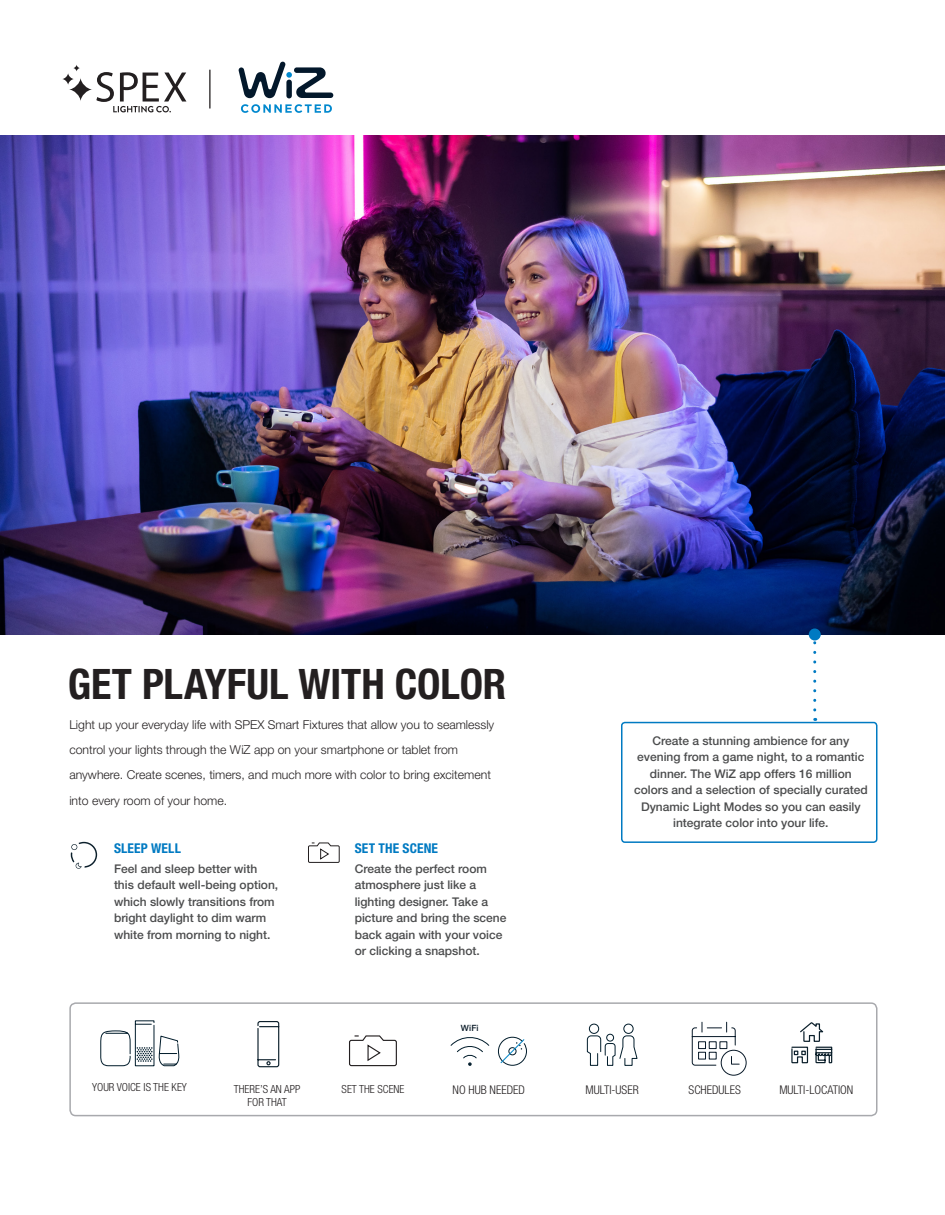
<style>
.page{position:relative;width:945px;height:1215px;background:#fff}
.page>*{position:absolute;margin:0;border:0;box-sizing:border-box;transform-origin:0 0}
.t1{font:700 condensed 42.15px "Helvetica Neue LT Std";letter-spacing:-.005em;color:#231f20}
.t2{font:700 condensed 13.5px "Helvetica Neue LT Std";letter-spacing:.01em;color:#007ac2}
.t3{font:300 12.3px/25.2px "Helvetica Neue LT Std";color:#231f20}
.t4{font:500 12px/16.5px "Helvetica Neue LT Std";color:#4b4c4d}
.t5{font:300 condensed 12px "Helvetica Neue LT Std";color:#231f20}
.t6{font:300 condensed 11.1px "Helvetica Neue LT Std";color:#231f20}
.t7{font:500 8.55px "Helvetica Neue LT Std";color:#0a1b28}
</style>
<div class="page">
<div style="left:69px;top:1002px;width:809px;height:114px;border:2px solid #a8a9ad;border-radius:6px"></div>
<svg style="left:498px;top:1036px;width:29px;height:30px"></svg>
<svg style="left:450px;top:1037px;width:40px;height:29px"></svg>
<svg style="left:587px;top:1023px;width:51px;height:43px"></svg>
<svg style="left:791px;top:1022px;width:41px;height:42px"></svg>
<svg style="left:100px;top:1020px;width:80px;height:47px"></svg>
<svg style="left:257px;top:1021px;width:23px;height:47px"></svg>
<svg style="left:349px;top:1035px;width:48px;height:32px"></svg>
<svg style="left:692px;top:1022px;width:54px;height:53px"></svg>
<svg style="left:308px;top:842px;width:32px;height:21px"></svg>
<svg style="left:71px;top:842px;width:26px;height:27px"></svg>
<img style="left:0;top:135px;width:945px;height:499px">
<div style="left:621px;top:722px;width:257px;height:121px;border:2px solid #007ac2;border-radius:3px"></div>
<svg style="left:813px;top:641px;width:3px;height:69px"></svg>
<div style="left:809px;top:629px;width:12px;height:12px;background:#007ac2;border-radius:50%"></div>
<svg style="left:62px;top:73px;width:12px;height:12px"></svg>
<svg style="left:69px;top:78px;width:24px;height:24px"></svg>
<svg style="left:73px;top:65px;width:7px;height:7px"></svg>
<svg style="left:96px;top:72px;width:90px;height:40px"></svg>
<hr style="left:209px;top:70px;width:2px;height:39px;background:#231f20">
<svg style="left:238px;top:61px;width:95px;height:37px"></svg>
<svg style="left:241px;top:104px;width:91px;height:9px"></svg>
<p class="t1" style="left:68px;top:658px;width:440px">GET PLAYFUL WITH COLOR</p>
<p class="t3" style="left:69px;top:712px;width:426px">Light up your everyday life with SPEX Smart Fixtures that allow you to seamlessly control your lights through the WiZ app on your smartphone or tablet from anywhere. Create scenes, timers, and much more with color to bring excitement into every room of your home.</p>
<p class="t2" style="left:114px;top:840px;width:68px">SLEEP WELL</p>
<p class="t2" style="left:355px;top:840px;width:85px">SET THE SCENE</p>
<p class="t4" style="left:114px;top:860px;width:166px">Feel and sleep better with this default well-being option, which slowly transitions from bright daylight to dim warm white from morning to night.</p>
<p class="t4" style="left:355px;top:860px;width:153px">Create the perfect room atmosphere just like a lighting designer. Take a picture and bring the scene back again with your voice or clicking a snapshot.</p>
<p class="t7" style="left:461px;top:1023px;width:19px">WiFi</p>
<p class="t4" style="left:634px;top:732px;width:235px;text-align:center">Create a stunning ambience for any evening from a game night, to a romantic dinner. The WiZ app offers 16 million colors and a selection of specially curated Dynamic Light Modes so you can easily integrate color into your life.</p>
<p class="t6" style="left:92px;top:1081px;width:96px">YOUR VOICE IS THE KEY</p>
<p class="t6" style="left:234px;top:1083px;width:68px">THERE’S AN APP</p>
<p class="t5" style="left:453px;top:1082px;width:74px">NO HUB NEEDED</p>
<p class="t5" style="left:586px;top:1082px;width:55px">MULTI-USER</p>
<p class="t5" style="left:779px;top:1082px;width:75px">MULTI-LOCATION</p>
<p class="t6" style="left:247px;top:1096px;width:41px">FOR THAT</p>
<p class="t6" style="left:342px;top:1083px;width:64px">SET THE SCENE</p>
<p class="t5" style="left:689px;top:1082px;width:54px">SCHEDULES</p>
</div>
